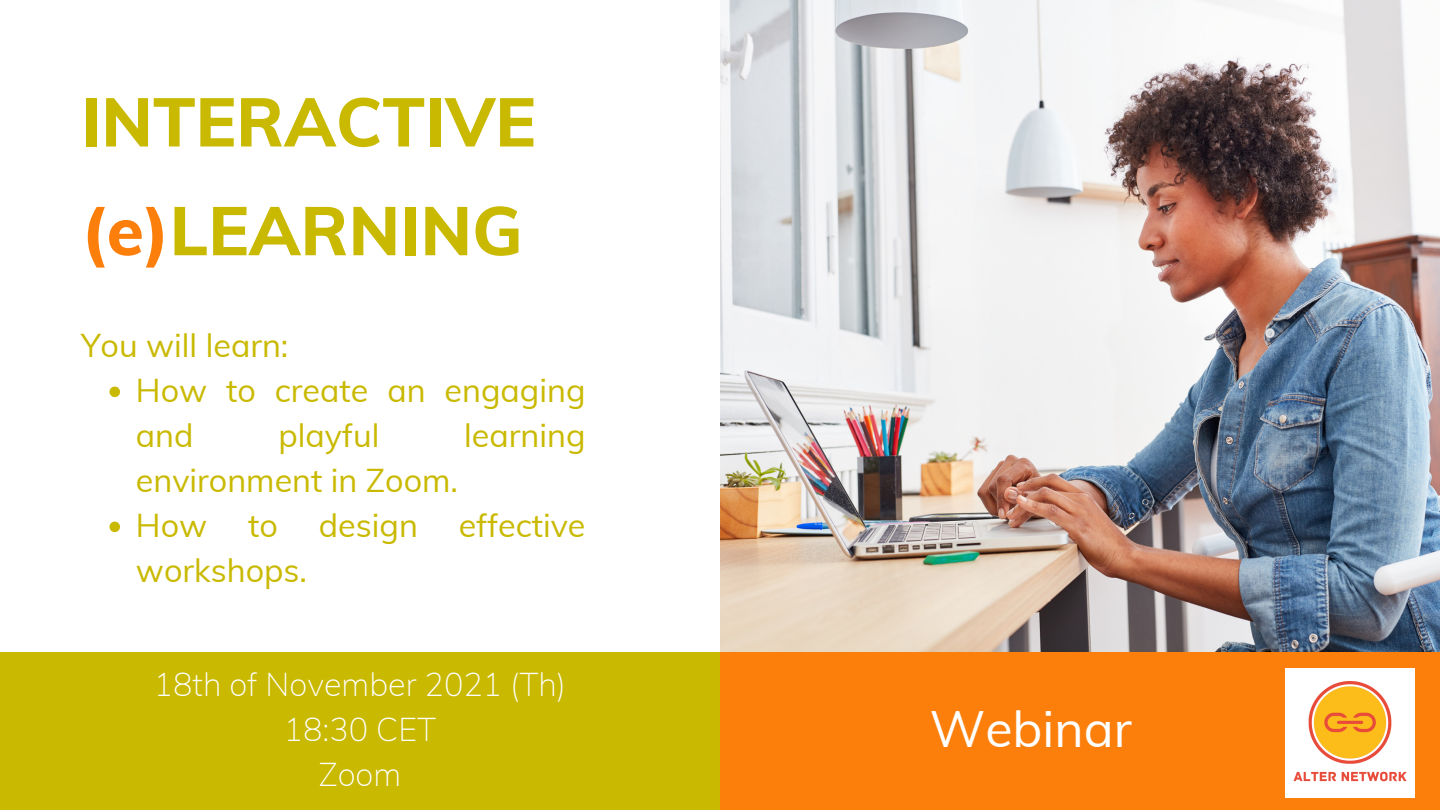
<style>
.page{position:relative;width:1440px;height:810px;background:#fff}
.page>*{position:absolute;margin:0;border:0;box-sizing:border-box;transform-origin:0 0}
.t1{font:800 67.9px/108.8px "Muli";color:#c9b900}
.t2{font:50px "Muli";color:#fff}
.t3{font:32.3px/45px "Muli";color:#c9b900}
.t4{font:200 32.3px "Muli";color:#fff}
.s1{color:#fc7f0c}
</style>
<div class="page">
<div style="left:0;top:652px;width:720px;height:158px;background:#c9b900"></div>
<div style="left:720px;top:652px;width:720px;height:158px;background:#fc7f0c"></div>
<img style="left:1286px;top:669px;width:129px;height:129px">
<img style="left:720px;top:0;width:720px;height:652px">
<svg style="left:110px;top:387px;width:10px;height:10px"></svg>
<svg style="left:110px;top:522px;width:10px;height:10px"></svg>
<p class="t1" style="left:81px;top:66px;width:456px">INTERACTIVE <span class="s1">(e)</span>LEARNING</p>
<p class="t3" style="left:81px;top:323px;width:209px">You will learn:</p>
<p class="t3" style="left:136px;top:368px;width:451px">How to create an engaging and</p>
<p class="t3" style="left:279px;top:413px;width:102px">playful</p>
<p class="t3" style="left:464px;top:413px;width:123px">learning</p>
<p class="t3" style="left:136px;top:458px;width:324px">environment in Zoom.</p>
<p class="t3" style="left:136px;top:503px;width:73px">How</p>
<p class="t3" style="left:248px;top:503px;width:31px">to</p>
<p class="t3" style="left:319px;top:503px;width:101px">design</p>
<p class="t3" style="left:459px;top:503px;width:128px">effective</p>
<p class="t3" style="left:136px;top:548px;width:173px">workshops.</p>
<p class="t4" style="left:154px;top:663px;width:414px">18th of November 2021 (Th)</p>
<p class="t4" style="left:284px;top:708px;width:154px">18:30 CET</p>
<p class="t4" style="left:319px;top:753px;width:84px">Zoom</p>
<p class="t2" style="left:930px;top:697px;width:204px">Webinar</p>
</div>
